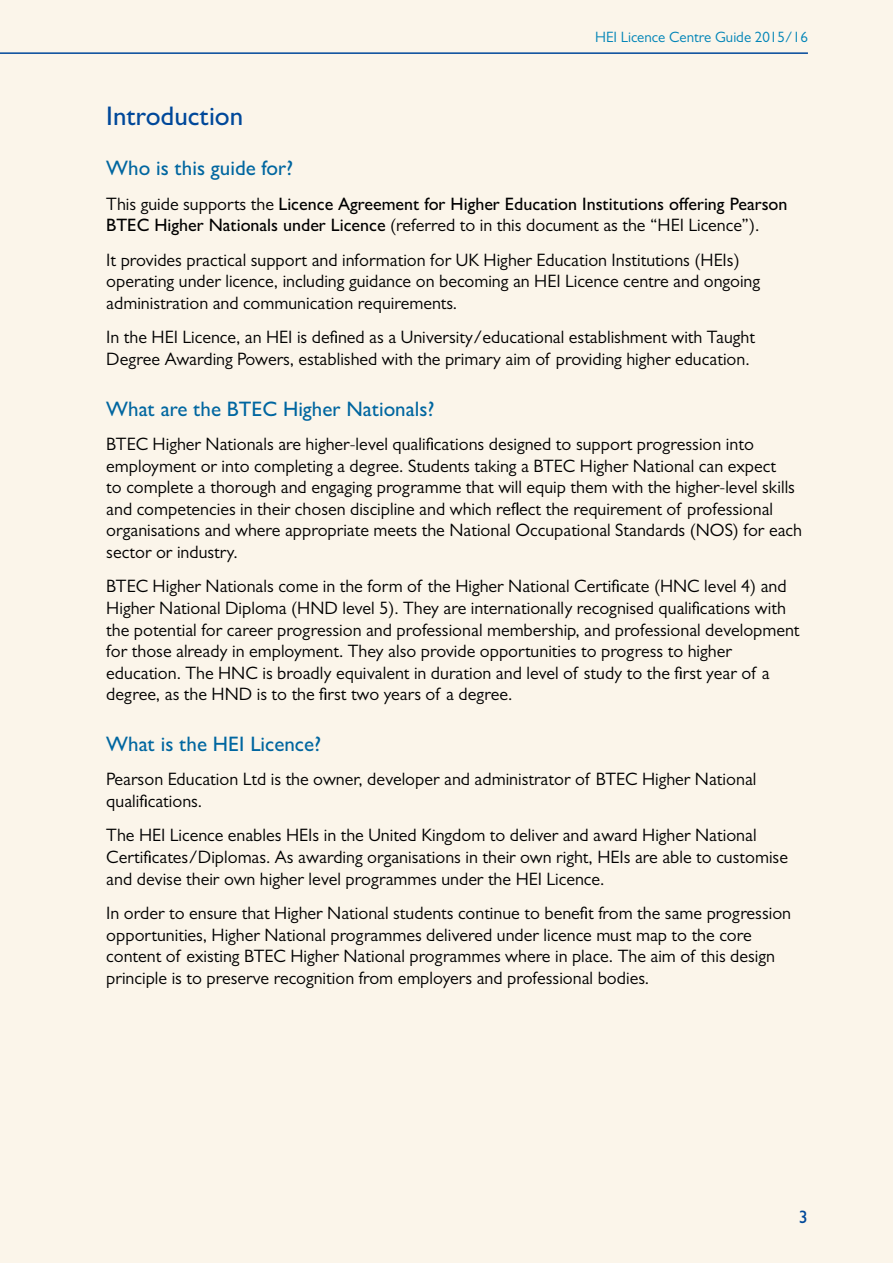
<style>
.page{position:relative;width:893px;height:1263px;background:#fbf5ea}
.page>*{position:absolute;margin:0;border:0;box-sizing:border-box;transform-origin:0 0}
.t1{font:500 27px "Gill Sans MT Pro";color:#00489a}
.t2{font:500 21px "Gill Sans MT Pro";color:#0066a0}
.t3{font:18px/21.6px "Gill Sans MT Pro";color:#000}
.t4{font:500 18px/21.6px "Gill Sans MT Pro";color:#000}
.t5{font:500 18px "Gill Sans MT Pro";color:#00489a}
.t6{font:15px "Gill Sans MT Pro";color:#0084b7}
.s1{font-weight:400}
</style>
<div class="page">
<hr style="left:0;top:52px;width:808px;height:2px;background:#00489a">
<p class="t6" style="left:595px;top:28px;width:214px">HEI Licence Centre Guide 2015/16</p>
<h1 class="t1" style="left:106px;top:100px;width:139px">Introduction</h1>
<p class="t2" style="left:106px;top:156px;width:188px">Who is this guide for?</p>
<p class="t4" style="left:106px;top:193px;width:683px"><span class="s1">This guide supports the</span> Licence Agreement for Higher Education Institutions offering Pearson<br>BTEC Higher Nationals under Licence <span class="s1">(referred to in this document as the “HEI Licence”).</span></p>
<p class="t3" style="left:106px;top:249px;width:655px">It provides practical support and information for UK Higher Education Institutions (HEIs) operating under licence, including guidance on becoming an HEI Licence centre and ongoing administration and communication requirements.</p>
<p class="t3" style="left:106px;top:326px;width:650px">In the HEI Licence, an HEI is defined as a University/educational establishment with Taught<br>Degree Awarding Powers, established with the primary aim of providing higher education.</p>
<p class="t2" style="left:106px;top:396px;width:330px">What are the BTEC Higher Nationals?</p>
<p class="t3" style="left:106px;top:433px;width:697px">BTEC Higher Nationals are higher-level qualifications designed to support progression into employment or into completing a degree. Students taking a BTEC Higher National can expect<br>to complete a thorough and engaging programme that will equip them with the higher-level skills and competencies in their chosen discipline and which reflect the requirement of professional organisations and where appropriate meets the National Occupational Standards (NOS) for each sector or industry.</p>
<p class="t3" style="left:106px;top:575px;width:695px">BTEC Higher Nationals come in the form of the Higher National Certificate (HNC level 4) and Higher National Diploma (HND level 5). They are internationally recognised qualifications with the potential for career progression and professional membership, and professional development for those already in employment. They also provide opportunities to progress to higher education. The HNC is broadly equivalent in duration and level of study to the first year of a degree, as the HND is to the first two years of a degree.</p>
<p class="t2" style="left:106px;top:731px;width:216px">What is the HEI Licence?</p>
<p class="t3" style="left:106px;top:768px;width:652px">Pearson Education Ltd is the owner, developer and administrator of BTEC Higher National qualifications.</p>
<p class="t3" style="left:106px;top:824px;width:683px">The HEI Licence enables HEIs in the United Kingdom to deliver and award Higher National<br>Certificates/Diplomas. As awarding organisations in their own right, HEIs are able to customise and devise their own higher level programmes under the HEI Licence.</p>
<p class="t3" style="left:106px;top:902px;width:686px">In order to ensure that Higher National students continue to benefit from the same progression opportunities, Higher National programmes delivered under licence must map to the core content of existing BTEC Higher National programmes where in place. The aim of this design principle is to preserve recognition from employers and professional bodies.</p>
<p class="t5" style="left:799px;top:1206px;width:10px">3</p>
</div>
